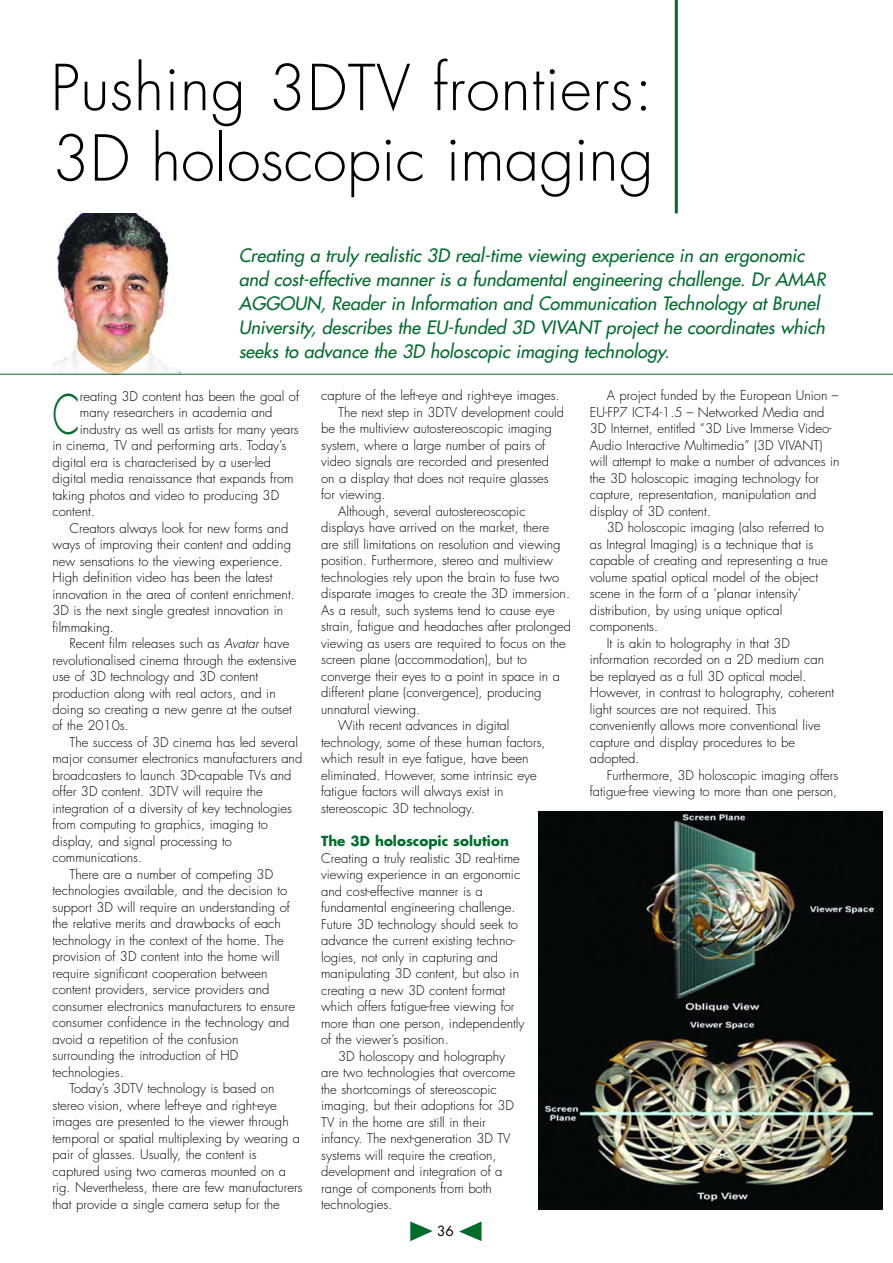
<style>
.page{position:relative;width:893px;height:1263px;background:#fff}
.page>*{position:absolute;margin:0;border:0;box-sizing:border-box;transform-origin:0 0}
.t1{font:300 61.5px/70.5px "Futura CE";letter-spacing:.01em;color:#000}
.t2{font:300 52.95px "Futura CE";color:#016c2c;scale:.7 1}
.t3{font:italic 18px/24px "Futura CE";color:#016c2c}
.t4{font:13.65px "Futura CE";color:#000}
.t5{font:700 13.5px "Futura CE";color:#016c2c}
.t6{font:300 13.05px/16.5px "Futura CE";color:#000}
.s1{font-style:italic}
</style>
<div class="page">
<img style="left:52px;top:214px;width:128px;height:160px">
<hr style="left:675px;top:0;width:3px;height:213px;background:#016c2c">
<svg style="left:410px;top:1221px;width:23px;height:20px"></svg>
<svg style="left:459px;top:1221px;width:23px;height:20px"></svg>
<hr style="left:0;top:374px;width:893px;height:1px;background:#016c2c">
<img style="left:539px;top:812px;width:344px;height:397px">
<h1 class="t1" style="left:51px;top:58px;width:604px">Pushing 3DTV frontiers:<br>3D holoscopic imaging</h1>
<p class="t3" style="left:239px;top:244px;width:588px">Creating a truly realistic 3D real-time viewing experience in an ergonomic and cost-effective manner is a fundamental engineering challenge. Dr AMAR AGGOUN, Reader in Information and Communication Technology at Brunel University, describes the EU-funded 3D VIVANT project he coordinates which seeks to advance the 3D holoscopic imaging technology.</p>
<h2 class="t2" style="left:53px;top:390px;width:41px">C</h2>
<p class="t6" style="left:80px;top:389px;width:221px">reating 3D content has been the goal of</p>
<p class="t6" style="left:80px;top:405px;width:194px">many researchers in academia and</p>
<p class="t6" style="left:80px;top:422px;width:220px">industry as well as artists for many years</p>
<p class="t6" style="left:53px;top:438px;width:235px">in cinema, TV and performing arts. Today’s</p>
<p class="t6" style="left:53px;top:455px;width:220px">digital era is characterised by a user-led</p>
<p class="t6" style="left:53px;top:471px;width:243px">digital media renaissance that expands from</p>
<p class="t6" style="left:53px;top:488px;width:228px">taking photos and video to producing 3D</p>
<p class="t6" style="left:53px;top:504px;width:44px">content.</p>
<p class="t6" style="left:70px;top:521px;width:220px">Creators always look for new forms and</p>
<p class="t6" style="left:53px;top:537px;width:240px">ways of improving their content and adding</p>
<p class="t6" style="left:53px;top:554px;width:232px">new sensations to the viewing experience.</p>
<p class="t6" style="left:53px;top:570px;width:221px">High definition video has been the latest</p>
<p class="t6" style="left:53px;top:587px;width:244px">innovation in the area of content enrichment.</p>
<p class="t6" style="left:53px;top:603px;width:232px">3D is the next single greatest innovation in</p>
<p class="t6" style="left:53px;top:620px;width:63px">filmmaking.</p>
<p class="t6" style="left:70px;top:636px;width:221px">Recent film releases such as <span class="s1">Avatar</span> have</p>
<p class="t6" style="left:53px;top:653px;width:245px">revolutionalised cinema through the extensive</p>
<p class="t6" style="left:53px;top:669px;width:207px">use of 3D technology and 3D content</p>
<p class="t6" style="left:53px;top:685px;width:225px">production along with real actors, and in</p>
<p class="t6" style="left:53px;top:702px;width:241px">doing so creating a new genre at the outset</p>
<p class="t6" style="left:53px;top:718px;width:78px">of the 2010s.</p>
<p class="t6" style="left:70px;top:735px;width:230px">The success of 3D cinema has led several</p>
<p class="t6" style="left:53px;top:751px;width:251px">major consumer electronics manufacturers and</p>
<p class="t6" style="left:53px;top:768px;width:241px">broadcasters to launch 3D-capable TVs and</p>
<p class="t6" style="left:53px;top:784px;width:212px">offer 3D content. 3DTV will require the</p>
<p class="t6" style="left:53px;top:801px;width:241px">integration of a diversity of key technologies</p>
<p class="t6" style="left:53px;top:817px;width:217px">from computing to graphics, imaging to</p>
<p class="t6" style="left:53px;top:834px;width:181px">display, and signal processing to</p>
<p class="t6" style="left:53px;top:850px;width:91px">communications.</p>
<p class="t6" style="left:70px;top:867px;width:205px">There are a number of competing 3D</p>
<p class="t6" style="left:53px;top:883px;width:236px">technologies available, and the decision to</p>
<p class="t6" style="left:53px;top:900px;width:239px">support 3D will require an understanding of</p>
<p class="t6" style="left:53px;top:916px;width:230px">the relative merits and drawbacks of each</p>
<p class="t6" style="left:53px;top:933px;width:233px">technology in the context of the home. The</p>
<p class="t6" style="left:53px;top:949px;width:229px">provision of 3D content into the home will</p>
<p class="t6" style="left:53px;top:966px;width:216px">require significant cooperation between</p>
<p class="t6" style="left:53px;top:982px;width:218px">content providers, service providers and</p>
<p class="t6" style="left:53px;top:999px;width:244px">consumer electronics manufacturers to ensure</p>
<p class="t6" style="left:53px;top:1015px;width:238px">consumer confidence in the technology and</p>
<p class="t6" style="left:53px;top:1032px;width:187px">avoid a repetition of the confusion</p>
<p class="t6" style="left:53px;top:1048px;width:187px">surrounding the introduction of HD</p>
<p class="t6" style="left:53px;top:1065px;width:73px">technologies.</p>
<p class="t6" style="left:70px;top:1081px;width:206px">Today’s 3DTV technology is based on</p>
<p class="t6" style="left:53px;top:1098px;width:226px">stereo vision, where left-eye and right-eye</p>
<p class="t6" style="left:53px;top:1114px;width:238px">images are presented to the viewer through</p>
<p class="t6" style="left:53px;top:1131px;width:249px">temporal or spatial multiplexing by wearing a</p>
<p class="t6" style="left:53px;top:1147px;width:206px">pair of glasses. Usually, the content is</p>
<p class="t6" style="left:53px;top:1164px;width:235px">captured using two cameras mounted on a</p>
<p class="t6" style="left:53px;top:1180px;width:251px">rig. Nevertheless, there are few manufacturers</p>
<p class="t6" style="left:53px;top:1197px;width:229px">that provide a single camera setup for the</p>
<p class="t6" style="left:321px;top:388px;width:240px">capture of the left-eye and right-eye images.</p>
<p class="t6" style="left:338px;top:405px;width:227px">The next step in 3DTV development could</p>
<p class="t6" style="left:321px;top:421px;width:232px">be the multiview autostereoscopic imaging</p>
<p class="t6" style="left:321px;top:438px;width:226px">system, where a large number of pairs of</p>
<p class="t6" style="left:321px;top:454px;width:229px">video signals are recorded and presented</p>
<p class="t6" style="left:321px;top:471px;width:229px">on a display that does not require glasses</p>
<p class="t6" style="left:321px;top:487px;width:66px">for viewing.</p>
<p class="t6" style="left:338px;top:504px;width:189px">Although, several autostereoscopic</p>
<p class="t6" style="left:321px;top:520px;width:230px">displays have arrived on the market, there</p>
<p class="t6" style="left:321px;top:537px;width:241px">are still limitations on resolution and viewing</p>
<p class="t6" style="left:321px;top:553px;width:233px">position. Furthermore, stereo and multiview</p>
<p class="t6" style="left:321px;top:570px;width:240px">technologies rely upon the brain to fuse two</p>
<p class="t6" style="left:321px;top:586px;width:250px">disparate images to create the 3D immersion.</p>
<p class="t6" style="left:321px;top:603px;width:235px">As a result, such systems tend to cause eye</p>
<p class="t6" style="left:321px;top:619px;width:251px">strain, fatigue and headaches after prolonged</p>
<p class="t6" style="left:321px;top:636px;width:246px">viewing as users are required to focus on the</p>
<p class="t6" style="left:321px;top:652px;width:207px">screen plane (accommodation), but to</p>
<p class="t6" style="left:321px;top:669px;width:240px">converge their eyes to a point in space in a</p>
<p class="t6" style="left:321px;top:685px;width:222px">different plane (convergence), producing</p>
<p class="t6" style="left:321px;top:702px;width:101px">unnatural viewing.</p>
<p class="t6" style="left:338px;top:718px;width:173px">With recent advances in digital</p>
<p class="t6" style="left:321px;top:735px;width:226px">technology, some of these human factors,</p>
<p class="t6" style="left:321px;top:751px;width:209px">which result in eye fatigue, have been</p>
<p class="t6" style="left:321px;top:768px;width:217px">eliminated. However, some intrinsic eye</p>
<p class="t6" style="left:321px;top:784px;width:184px">fatigue factors will always exist in</p>
<p class="t6" style="left:321px;top:801px;width:155px">stereoscopic 3D technology.</p>
<p class="t5" style="left:321px;top:835px;width:189px">The 3D holoscopic solution</p>
<p class="t6" style="left:321px;top:851px;width:205px">Creating a truly realistic 3D real-time viewing experience in an ergonomic and cost-effective manner is a fundamental engineering challenge.<br>Future 3D technology should seek to advance the current existing techno&shy;logies, not only in capturing and manipulating 3D content, but also in creating a new 3D content format which offers fatigue-free viewing for more than one person, independently of the viewer’s position.</p>
<p class="t6" style="left:321px;top:1049px;width:196px;text-indent:17px">3D holoscopy and holography are two technologies that overcome the shortcomings of stereoscopic imaging, but their adoptions for 3D<br>TV in the home are still in their infancy. The next-generation 3D TV systems will require the creation, development and integration of a range of components from both technologies.</p>
<p class="t4" style="left:437px;top:1224px;width:18px">36</p>
<p class="t6" style="left:590px;top:388px;width:251px;text-indent:17px">A project funded by the European Union – EU-FP7 ICT-4-1.5 – Networked Media and 3D Internet, entitled “3D Live Immerse Video-Audio Interactive Multimedia” (3D VIVANT) will attempt to make a number of advances in the 3D holoscopic imaging technology for capture, representation, manipulation and display of 3D content.</p>
<p class="t6" style="left:607px;top:520px;width:219px">3D holoscopic imaging (also referred to</p>
<p class="t6" style="left:590px;top:537px;width:225px">as Integral Imaging) is a technique that is</p>
<p class="t6" style="left:590px;top:553px;width:239px">capable of creating and representing a true</p>
<p class="t6" style="left:590px;top:570px;width:230px">volume spatial optical model of the object</p>
<p class="t6" style="left:590px;top:586px;width:213px">scene in the form of a ‘planar intensity’</p>
<p class="t6" style="left:590px;top:603px;width:194px">distribution, by using unique optical</p>
<p class="t6" style="left:590px;top:619px;width:70px">components.</p>
<p class="t6" style="left:607px;top:636px;width:185px">It is akin to holography in that 3D</p>
<p class="t6" style="left:590px;top:652px;width:236px">information recorded on a 2D medium can</p>
<p class="t6" style="left:590px;top:669px;width:218px">be replayed as a full 3D optical model.</p>
<p class="t6" style="left:590px;top:685px;width:246px">However, in contrast to holography, coherent</p>
<p class="t6" style="left:590px;top:702px;width:188px">light sources are not required. This</p>
<p class="t6" style="left:590px;top:718px;width:232px">conveniently allows more conventional live</p>
<p class="t6" style="left:590px;top:735px;width:207px">capture and display procedures to be</p>
<p class="t6" style="left:590px;top:751px;width:51px">adopted.</p>
<p class="t6" style="left:607px;top:768px;width:233px">Furthermore, 3D holoscopic imaging offers</p>
<p class="t6" style="left:590px;top:784px;width:249px">fatigue-free viewing to more than one person,</p>
</div>
